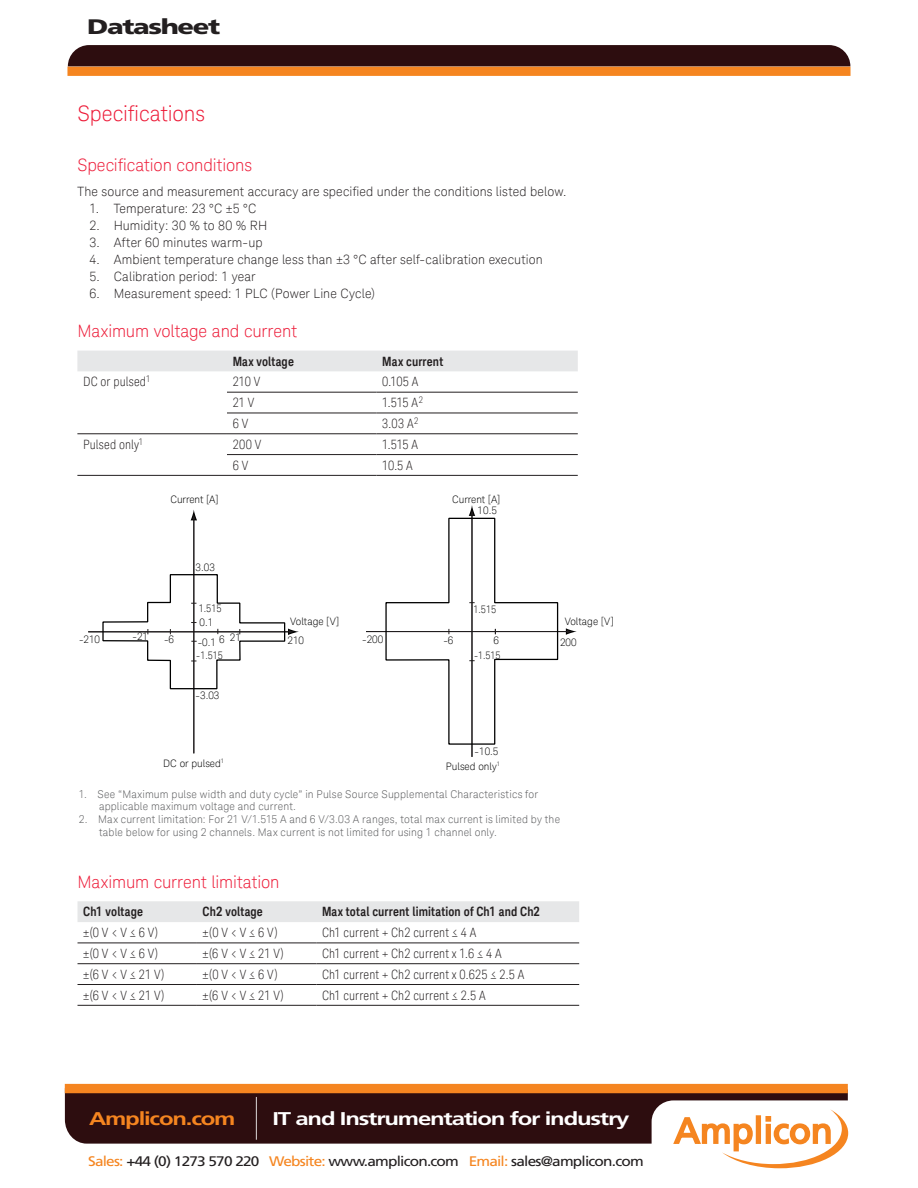
<style>
.page{position:relative;width:918px;height:1188px;background:#fff}
.page>*{position:absolute;margin:0;border:0;box-sizing:border-box;transform-origin:0 0}
.t1{font:300 21.3px "Keysight Sans";letter-spacing:-.005em;color:#ed1a37}
.t2{font:900 21px "Frutiger";letter-spacing:-.05em;color:#231f20;scale:1.3 1}
.t3{font:700 18.45px "Frutiger";letter-spacing:-.05em;color:#fff;scale:1.3 1}
.t4{font:700 18.45px "Frutiger";letter-spacing:-.05em;color:#f58520;scale:1.3 1}
.t5{font:300 17.1px "Keysight Sans";letter-spacing:-.005em;color:#ed1a37}
.t6{font:13.8px "Frutiger";letter-spacing:-.05em;color:#231f20;scale:1.11 1}
.t7{font:300 12.75px "Keysight Sans";letter-spacing:.01em;color:#231f20}
.t8{font:300 condensed 12.75px "Keysight Sans";letter-spacing:.01em;color:#231f20}
.t9{font:700 12.75px "Keysight Sans Condensed";letter-spacing:.01em;color:#231f20}
.t10{font:300 10.65px/12.8px "Keysight Sans";letter-spacing:.015em;color:#58595b}
.t11{font:300 10.2px/13.5px "Keysight Sans";color:#000}
.t12{font:300 10.2px "Keysight Sans";color:#000;scale:.92 1}
.t13{font:300 10.2px "Keysight Sans";color:#000;scale:.9 1}
.s1{color:#f58520}
</style>
<div class="page">
<div style="left:77px;top:351px;width:501px;height:20px;background:#e6e7e8"></div>
<hr style="left:227px;top:392px;width:150px;height:1px;background:#231f20">
<hr style="left:377px;top:392px;width:201px;height:1px;background:#231f20">
<hr style="left:227px;top:413px;width:150px;height:1px;background:#231f20">
<hr style="left:377px;top:413px;width:201px;height:1px;background:#231f20">
<hr style="left:77px;top:433px;width:150px;height:1px;background:#231f20">
<hr style="left:227px;top:433px;width:150px;height:1px;background:#231f20">
<hr style="left:377px;top:433px;width:201px;height:1px;background:#231f20">
<hr style="left:227px;top:454px;width:150px;height:1px;background:#231f20">
<hr style="left:377px;top:454px;width:201px;height:1px;background:#231f20">
<hr style="left:77px;top:475px;width:150px;height:1px;background:#231f20">
<hr style="left:227px;top:475px;width:150px;height:1px;background:#231f20">
<hr style="left:377px;top:475px;width:201px;height:1px;background:#231f20">
<div style="left:78px;top:901px;width:501px;height:21px;background:#e6e7e8"></div>
<hr style="left:78px;top:943px;width:119px;height:1px;background:#231f20">
<hr style="left:197px;top:943px;width:119px;height:1px;background:#231f20">
<hr style="left:316px;top:943px;width:263px;height:1px;background:#231f20">
<hr style="left:78px;top:963px;width:119px;height:1px;background:#231f20">
<hr style="left:197px;top:963px;width:119px;height:1px;background:#231f20">
<hr style="left:316px;top:963px;width:263px;height:1px;background:#231f20">
<hr style="left:78px;top:984px;width:119px;height:1px;background:#231f20">
<hr style="left:197px;top:984px;width:119px;height:1px;background:#231f20">
<hr style="left:316px;top:984px;width:263px;height:1px;background:#231f20">
<hr style="left:78px;top:1005px;width:119px;height:1px;background:#231f20">
<hr style="left:197px;top:1005px;width:119px;height:1px;background:#231f20">
<hr style="left:316px;top:1005px;width:263px;height:1px;background:#231f20">
<hr style="left:366px;top:631px;width:202px;height:1px;background:#231f20">
<svg style="left:566px;top:628px;width:11px;height:7px"></svg>
<hr style="left:472px;top:514px;width:1px;height:243px;background:#231f20">
<svg style="left:385px;top:505px;width:174px;height:240px"></svg>
<hr style="left:88px;top:631px;width:202px;height:1px;background:#231f20">
<hr style="left:194px;top:518px;width:1px;height:235px;background:#231f20">
<svg style="left:191px;top:510px;width:6px;height:10px"></svg>
<svg style="left:102px;top:573px;width:197px;height:117px"></svg>
<div style="left:67px;top:67px;width:784px;height:9px;background:#f58520"></div>
<div style="left:68px;top:45px;width:782px;height:21px;background:#2d0d0f"></div>
<div style="left:65px;top:1093px;width:783px;height:51px;background:#2d0d0f"></div>
<div style="left:65px;top:1084px;width:783px;height:9px;background:#f58520"></div>
<svg style="left:652px;top:1100px;width:197px;height:69px"></svg>
<hr style="left:256px;top:1097px;width:1px;height:43px;background:#fff;border-radius:50%">
<h2 class="t2" style="left:87px;top:14px;width:104px">Datasheet</h2>
<h1 class="t1" style="left:78px;top:101px;width:129px">Speciications</h1>
<h3 class="t5" style="left:77px;top:154px;width:176px">Speciication conditions</h3>
<p class="t7" style="left:77px;top:184px;width:491px">The source and measurement accuracy are speciied under the conditions listed below.</p>
<p class="t7" style="left:90px;top:203px;width:168px">1. Temperature: 23 °C ±5 °C</p>
<p class="t7" style="left:90px;top:220px;width:179px">2. Humidity: 30 % to 80 % RH</p>
<p class="t7" style="left:90px;top:237px;width:174px">3. After 60 minutes warm-up</p>
<p class="t7" style="left:90px;top:254px;width:455px">4. Ambient temperature change less than ±3 °C after self-calibration execution</p>
<p class="t7" style="left:90px;top:271px;width:168px">5. Calibration period: 1 year</p>
<p class="t7" style="left:90px;top:288px;width:287px">6. Measurement speed: 1 PLC (Power Line Cycle)</p>
<h3 class="t5" style="left:77px;top:323px;width:221px">Maximum voltage and current</h3>
<p class="t9" style="left:233px;top:356px;width:63px">Max voltage</p>
<p class="t9" style="left:382px;top:356px;width:63px">Max current</p>
<p class="t8" style="left:83px;top:376px;width:69px">DC or pulsed<sup>1</sup></p>
<p class="t8" style="left:233px;top:376px;width:29px">210 V</p>
<p class="t8" style="left:382px;top:376px;width:38px">0.105 A</p>
<p class="t8" style="left:233px;top:397px;width:23px">21 V</p>
<p class="t8" style="left:382px;top:397px;width:42px">1.515 A<sup>2</sup></p>
<p class="t8" style="left:233px;top:418px;width:17px">6 V</p>
<p class="t8" style="left:382px;top:418px;width:38px">3.03 A<sup>2</sup></p>
<p class="t8" style="left:83px;top:439px;width:62px">Pulsed only<sup>1</sup></p>
<p class="t8" style="left:233px;top:439px;width:30px">200 V</p>
<p class="t8" style="left:382px;top:439px;width:37px">1.515 A</p>
<p class="t8" style="left:233px;top:460px;width:17px">6 V</p>
<p class="t8" style="left:382px;top:460px;width:32px">10.5 A</p>
<p class="t11" style="left:170px;top:494px;width:50px">Current [A]</p>
<p class="t11" style="left:452px;top:494px;width:50px">Current [A]</p>
<p class="t11" style="left:478px;top:504px;width:21px">10.5</p>
<p class="t11" style="left:196px;top:562px;width:21px">3.03</p>
<p class="t12" style="left:199px;top:604px;width:26px">1.515</p>
<p class="t12" style="left:473px;top:605px;width:26px">1.515</p>
<p class="t11" style="left:200px;top:616px;width:15px">0.1</p>
<p class="t11" style="left:290px;top:616px;width:50px">Voltage [V]</p>
<p class="t11" style="left:565px;top:616px;width:50px">Voltage [V]</p>
<p class="t11" style="left:133px;top:630px;width:17px">-21</p>
<p class="t11" style="left:164px;top:634px;width:12px">-6</p>
<p class="t11" style="left:230px;top:631px;width:13px">21</p>
<p class="t11" style="left:79px;top:633px;width:23px">-210</p>
<p class="t11" style="left:288px;top:634px;width:18px">210</p>
<p class="t11" style="left:196px;top:636px;width:30px">-0.1 6 -1.515</p>
<p class="t11" style="left:362px;top:633px;width:23px">-200</p>
<p class="t11" style="left:443px;top:634px;width:12px">-6</p>
<p class="t11" style="left:494px;top:634px;width:7px">6</p>
<p class="t11" style="left:560px;top:636px;width:18px">200</p>
<p class="t13" style="left:474px;top:651px;width:31px">-1.515</p>
<p class="t11" style="left:196px;top:690px;width:25px">-3.03</p>
<p class="t11" style="left:475px;top:746px;width:25px">-10.5</p>
<p class="t11" style="left:163px;top:757px;width:62px">DC or pulsed<sup>1</sup></p>
<p class="t11" style="left:446px;top:760px;width:56px">Pulsed only<sup>1</sup></p>
<p class="t10" style="left:99px;top:788px;width:441px;text-indent:-20px">1. See “Maximum pulse width and duty cycle” in Pulse Source Supplemental Characteristics for applicable maximum voltage and current.</p>
<p class="t10" style="left:99px;top:814px;width:463px;text-indent:-20px">2. Max current limitation: For 21 V/1.515 A and 6 V/3.03 A ranges, total max current is limited by the table below for using 2 channels. Max current is not limited for using 1 channel only.</p>
<h3 class="t5" style="left:78px;top:874px;width:204px">Maximum current limitation</h3>
<p class="t9" style="left:83px;top:906px;width:61px">Ch1 voltage</p>
<p class="t9" style="left:203px;top:906px;width:62px">Ch2 voltage</p>
<p class="t9" style="left:322px;top:906px;width:220px">Max total current limitation of Ch1 and Ch2</p>
<p class="t8" style="left:83px;top:925px;width:76px">±(0 V &lt; V ≤ 6 V)</p>
<p class="t8" style="left:203px;top:925px;width:76px">±(0 V &lt; V ≤ 6 V)</p>
<p class="t8" style="left:322px;top:925px;width:156px">Ch1 current + Ch2 current ≤ 4 A</p>
<p class="t8" style="left:83px;top:946px;width:76px">±(0 V &lt; V ≤ 6 V)</p>
<p class="t8" style="left:203px;top:946px;width:83px">±(6 V &lt; V ≤ 21 V)</p>
<p class="t8" style="left:322px;top:946px;width:181px">Ch1 current + Ch2 current x 1.6 ≤ 4 A</p>
<p class="t8" style="left:83px;top:967px;width:83px">±(6 V &lt; V ≤ 21 V)</p>
<p class="t8" style="left:203px;top:967px;width:76px">±(0 V &lt; V ≤ 6 V)</p>
<p class="t8" style="left:322px;top:967px;width:204px">Ch1 current + Ch2 current x 0.625 ≤ 2.5 A</p>
<p class="t8" style="left:83px;top:988px;width:83px">±(6 V &lt; V ≤ 21 V)</p>
<p class="t8" style="left:203px;top:988px;width:83px">±(6 V &lt; V ≤ 21 V)</p>
<p class="t8" style="left:322px;top:988px;width:165px">Ch1 current + Ch2 current ≤ 2.5 A</p>
<h3 class="t4" style="left:89px;top:1108px;width:114px">Amplicon.com</h3>
<h3 class="t3" style="left:273px;top:1108px;width:276px">IT and Instrumentation for industry</h3>
<p class="t6" style="left:88px;top:1153px;width:502px"><span class="s1">Sales:</span> +44 (0) 1273 570 220 <span class="s1">Website:</span> www.amplicon.com <span class="s1">Email:</span> sales@amplicon.com</p>
</div>
